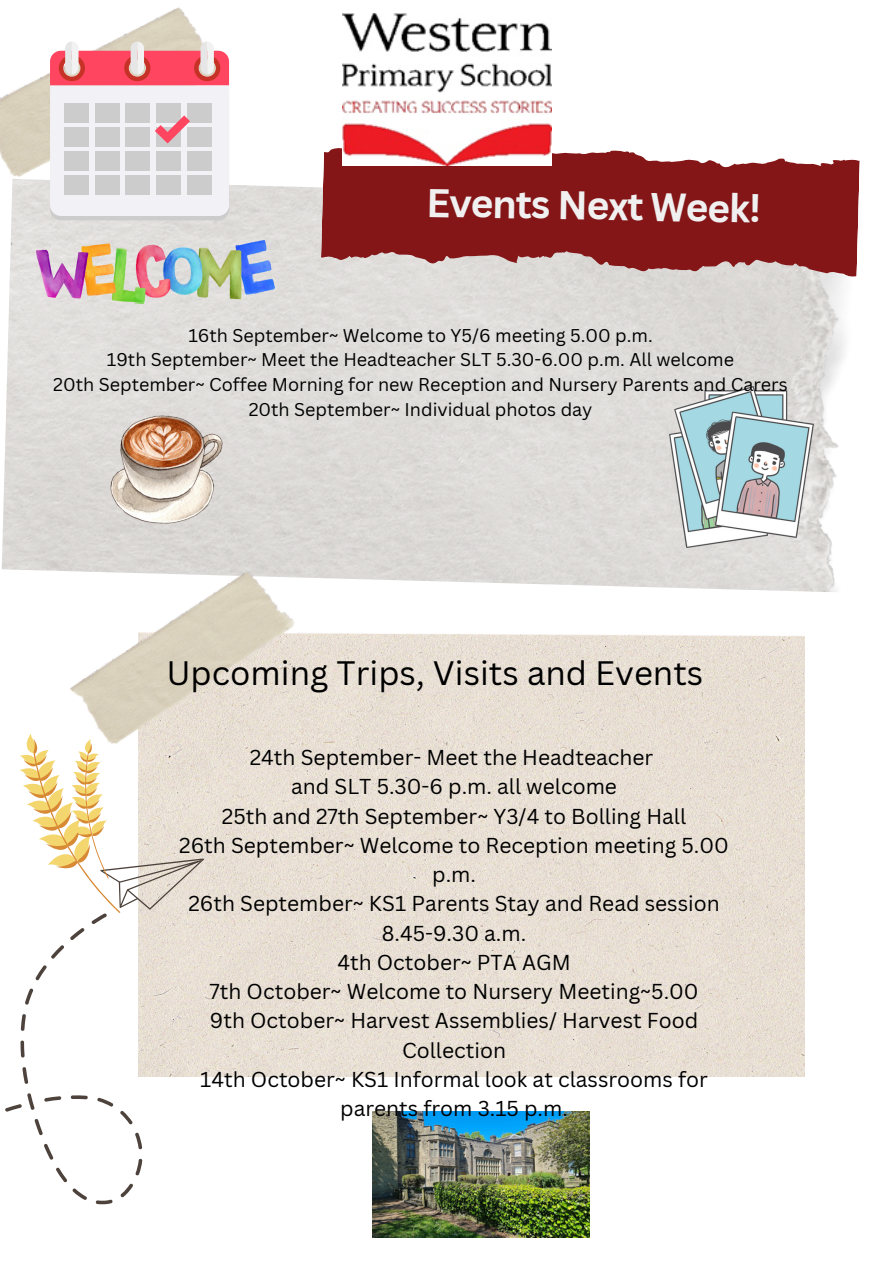
<style>
.page{position:relative;width:894px;height:1264px;background:#fff}
.page>*{position:absolute;margin:0;border:0;box-sizing:border-box;transform-origin:0 0}
.t1{font:700 39px "Canva Sans";color:#f0f0f0}
.t2{font:33px "Canva Sans";color:#000}
.t3{font:21px/29.2px "Canva Sans";color:#000;text-align:center}
.t4{font:18px "Canva Sans";color:#000}
</style>
<div class="page">
<img style="left:2px;top:184px;width:843px;height:408px">
<img style="left:204px;top:633px;width:600px;height:443px">
<img style="left:70px;top:559px;width:229px;height:192px">
<img style="left:0;top:7px;width:202px;height:177px">
<svg style="left:320px;top:141px;width:539px;height:140px;background:#9c4849"></svg>
<svg style="left:50px;top:41px;width:179px;height:179px"></svg>
<img style="left:342px;top:13px;width:209px;height:152px">
<img style="left:669px;top:386px;width:144px;height:161px">
<img style="left:36px;top:241px;width:239px;height:63px">
<img style="left:372px;top:1111px;width:217px;height:126px">
<svg style="left:5px;top:733px;width:199px;height:472px"></svg>
<img style="left:111px;top:415px;width:111px;height:108px">
<p class="t1" style="left:427px;top:175px;width:336px;rotate:1deg">Events Next Week!</p>
<p class="t4" style="left:188px;top:322px;width:466px">16th September~ Welcome to Y5/6 meeting 5.00 p.m.</p>
<p class="t4" style="left:107px;top:347px;width:628px">19th September~ Meet the Headteacher SLT 5.30-6.00 p.m. All welcome</p>
<p class="t4" style="left:53px;top:372px;width:735px">20th September~ Coffee Morning for new Reception and Nursery Parents and Carers</p>
<h2 class="t4" style="left:248px;top:397px;width:345px">20th September~ Individual photos day</h2>
<p class="t2" style="left:166px;top:649px;width:538px">Upcoming Trips, Visits and Events</p>
<p class="t3" style="left:179px;top:742px;width:551px">24th September- Meet the Headteacher<br>and SLT 5.30-6 p.m. all welcome<br>25th and 27th September~ Y3/4 to Bolling Hall<br>26th September~ Welcome to Reception meeting 5.00 p.m.<br>26th September~ KS1 Parents Stay and Read session 8.45-9.30 a.m.<br>4th October~ PTA AGM<br>7th October~ Welcome to Nursery Meeting~5.00<br>9th October~ Harvest Assemblies/ Harvest Food Collection<br>14th October~ KS1 Informal look at classrooms for parents from 3.15 p.m.</p>
</div>
